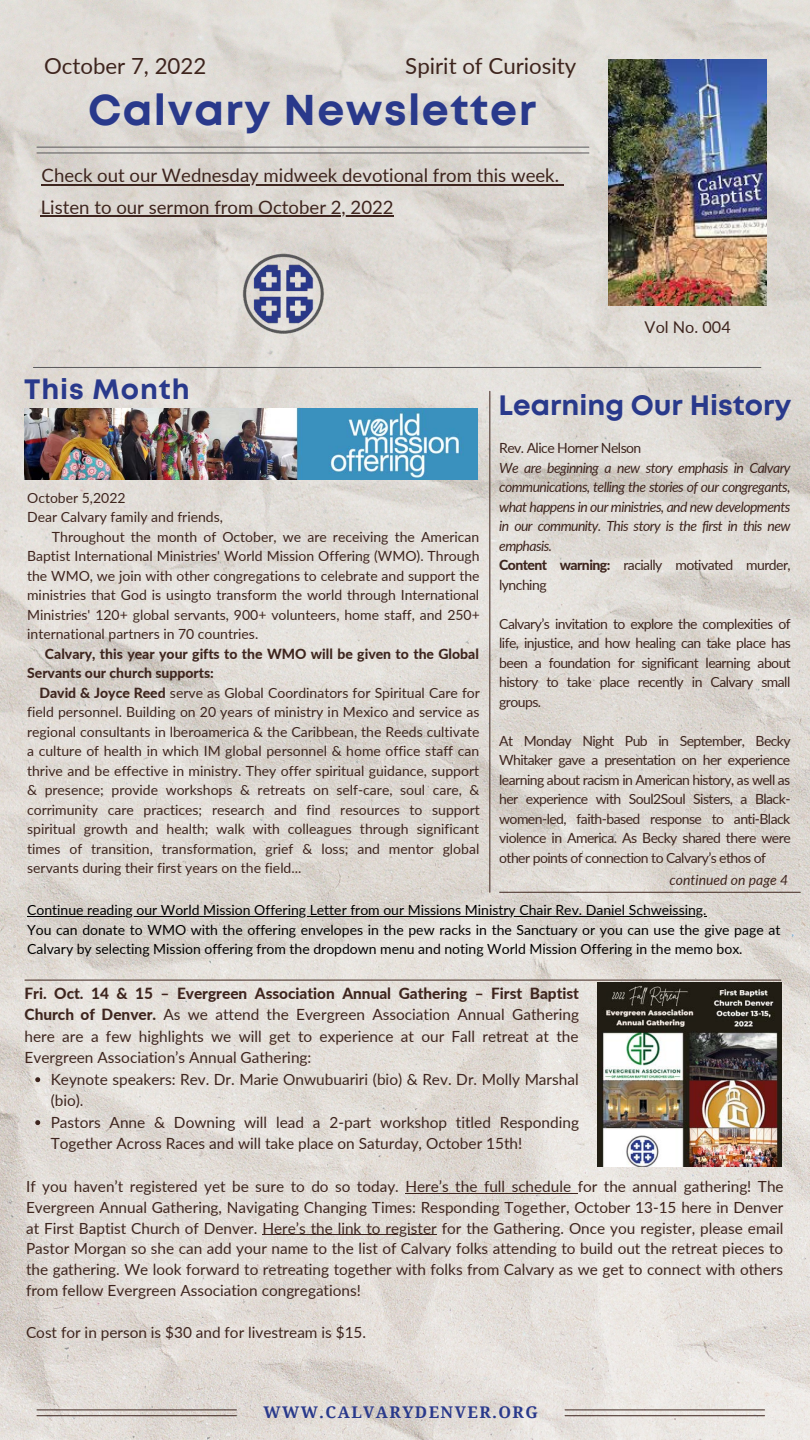
<style>
.page{position:relative;width:810px;height:1440px;background:#fff}
.page>*{position:absolute;margin:0;border:0;box-sizing:border-box;transform-origin:0 0}
.t1{font:700 43px "Mont";letter-spacing:.035em;color:#29398b}
.t2{font:700 28px "Mont";color:#29398b}
.t3{font:700 28px "Mont";letter-spacing:.035em;color:#29398b}
.t4{font:22.3px "Lato";color:#3e251e}
.t5{font:18.6px "Lato";color:#3e251e}
.t6{font:16.3px "Lato";color:#3e251e}
.t7{font:700 16.1px "Droid Serif";letter-spacing:.09em;color:#29398b}
.t8{font:15.4px/21.5px "Lato";color:#3e251e;text-align:justify}
.t9{font:14px/19.5px "Lato";color:#3e251e;text-align:justify}
.t10{font:14px/19.5px "Lato";color:#000}
.t11{font:italic 14px/19.5px "Lato";letter-spacing:-.04em;color:#3e251e}
.t12{font:800 14px/19.5px "Lato";color:#3e251e}
.t13{font:14px "Lato";letter-spacing:-.04em;color:#3e251e}
.t14{font:italic 14px "Lato";color:#3e251e}
.s1{font-weight:800}
.s2{font-weight:800;font-style:normal}
.s3{font-style:normal}
</style>
<div class="page">
<img style="left:0;top:0;width:810px;height:1440px">
<hr style="left:565px;top:1415px;width:200px;height:1px;background:#3e251e">
<hr style="left:565px;top:1410px;width:200px;height:1px;background:#3e251e">
<img style="left:609px;top:60px;width:157px;height:246px">
<hr style="left:37px;top:153px;width:552px;height:1px;background:#59585b">
<hr style="left:37px;top:147px;width:552px;height:1px;background:#59585b">
<hr style="left:33px;top:367px;width:728px;height:1px;background:#59585b">
<hr style="left:25px;top:980px;width:756px;height:1px;background:#3e251e">
<hr style="left:37px;top:1415px;width:199px;height:1px;background:#3e251e">
<hr style="left:37px;top:1410px;width:199px;height:1px;background:#3e251e">
<hr style="left:489px;top:391px;width:1px;height:501px;background:#3e251e">
<img style="left:25px;top:409px;width:453px;height:71px">
<img style="left:597px;top:983px;width:184px;height:183px">
<hr style="left:500px;top:892px;width:300px;height:1px;background:#3e251e">
<img style="left:237px;top:251px;width:94px;height:86px">
<hr style="left:405px;top:1193px;width:173px;height:1px;background:#3e251e">
<hr style="left:262px;top:1234px;width:175px;height:1px;background:#3e251e">
<svg style="left:35px;top:1077px;width:5px;height:5px"></svg>
<svg style="left:35px;top:1120px;width:5px;height:5px"></svg>
<hr style="left:42px;top:184px;width:517px;height:1px;background:#3e251e">
<hr style="left:41px;top:215px;width:353px;height:2px;background:#3e251e">
<hr style="left:27px;top:916px;width:680px;height:1px;background:#000">
<h3 class="t4" style="left:44px;top:52px;width:164px">October 7, 2022</h3>
<h3 class="t4" style="left:405px;top:52px;width:173px">Spirit of Curiosity</h3>
<h1 class="t1" style="left:88px;top:94px;width:450px">Calvary Newsletter</h1>
<h3 class="t5" style="left:42px;top:164px;width:519px">Check out our Wednesday midweek devotional from this week.</h3>
<h3 class="t5" style="left:41px;top:195px;width:354px">Listen to our sermon from October 2, 2022</h3>
<h2 class="t3" style="left:24px;top:379px;width:167px">This Month</h2>
<p class="t9" style="left:27px;top:487px;width:100px">October 5,2022</p>
<p class="t9" style="left:27px;top:507px;width:197px">Dear Calvary family and friends,</p>
<p class="t9" style="left:52px;top:526px;width:429px">Throughout the month of October, we are receiving the American</p>
<p class="t9" style="left:27px;top:546px;width:454px">Baptist International Ministries' World Mission Offering (WMO). Through</p>
<p class="t9" style="left:27px;top:565px;width:454px">the WMO, we join with other congregations to celebrate and support the</p>
<p class="t9" style="left:27px;top:585px;width:454px">ministries that God is usingto transform the world through International</p>
<p class="t9" style="left:27px;top:604px;width:454px">Ministries' 120+ global servants, 900+ volunteers, home staff, and 250+</p>
<p class="t9" style="left:27px;top:624px;width:233px">international partners in 70 countries.</p>
<p class="t12" style="left:27px;top:643px;width:453px;text-indent:18px">Calvary, this year your gifts to the WMO will be given to the Global<br>Servants our church supports:</p>
<p class="t9" style="left:27px;top:682px;width:454px;text-indent:12px"><span class="s1">David &amp; Joyce Reed</span> serve as Global Coordinators for Spiritual Care for field personnel. Building on 20 years of ministry in Mexico and service as regional consultants in lberoamerica &amp; the Caribbean, the Reeds cultivate a culture of health in which IM global personnel &amp; home office staff can thrive and be effective in ministry. They offer spiritual guidance, support &amp; presence; provide workshops &amp; retreats on self-care, soul care, &amp; corrimunity care practices; research and find resources to support spiritual growth and health; walk with colleagues through significant times of transition, transformation, grief &amp; loss; and mentor global servants during their first years on the field...</p>
<p class="t6" style="left:645px;top:317px;width:88px">Vol No. 004</p>
<h2 class="t2" style="left:499px;top:395px;width:294px">Learning Our History</h2>
<p class="t13" style="left:499px;top:439px;width:144px">Rev. Alice Horner Nelson</p>
<p class="t11" style="left:499px;top:458px;width:293px">We are beginning a new story emphasis in Calvary communications, telling the stories of our congregants, what happens in our ministries, and new developments in our community. This story is the first in this new emphasis.<br><span class="s2">Content warning:</span> <span class="s3">racially motivated murder, lynching</span></p>
<p class="t9" style="left:499px;top:614px;width:293px">Calvary’s invitation to explore the complexities of life, injustice, and how healing can take place has been a foundation for significant learning about history to take place recently in Calvary small groups.</p>
<p class="t9" style="left:499px;top:731px;width:293px">At Monday Night Pub in September, Becky Whitaker gave a presentation on her experience learning about racism in American history, as well as her experience with Soul2Soul Sisters, a Black&shy;women-led, faith-based response to anti-Black violence in America. As Becky shared there were other points of connection to Calvary’s ethos of</p>
<p class="t14" style="left:670px;top:871px;width:120px">continued on page 4</p>
<p class="t10" style="left:27px;top:900px;width:755px">Continue reading our World Mission Offering Letter from our Missions Ministry Chair Rev. Daniel Schweissing.<br>You can donate to WMO with the offering envelopes in the pew racks in the Sanctuary or you can use the give page at<br>Calvary by selecting Mission offering from the dropdown menu and noting World Mission Offering in the memo box.</p>
<p class="t8" style="left:25px;top:982px;width:556px"><span class="s1">Fri. Oct. 14 &amp; 15 – Evergreen Association Annual Gathering – First Baptist Church of Denver.</span> As we attend the Evergreen Association Annual Gathering here are a few highlights we will get to experience at our Fall retreat at the Evergreen Association’s Annual Gathering:</p>
<p class="t8" style="left:51px;top:1068px;width:530px;text-align:left">Keynote speakers: Rev. Dr. Marie Onwubuariri (bio) &amp; Rev. Dr. Molly Marshal (bio).<br>Pastors Anne &amp; Downing will lead a 2-part workshop titled Responding Together Across Races and will take place on Saturday, October 15th!</p>
<p class="t8" style="left:26px;top:1176px;width:759px;line-height:20.8px">If you haven’t registered yet be sure to do so today. Here’s the full schedule for the annual gathering! The Evergreen Annual Gathering, Navigating Changing Times: Responding Together, October 13-15 here in Denver at First Baptist Church of Denver. Here’s the link to register for the Gathering. Once you register, please email Pastor Morgan so she can add your name to the list of Calvary folks attending to build out the retreat pieces to the gathering. We look forward to retreating together with folks from Calvary as we get to connect with others from fellow Evergreen Association congregations!</p>
<p class="t8" style="left:26px;top:1321px;width:342px">Cost for in person is $30 and for livestream is $15.</p>
<p class="t7" style="left:264px;top:1403px;width:276px">WWW.CALVARYDENVER.ORG</p>
</div>
